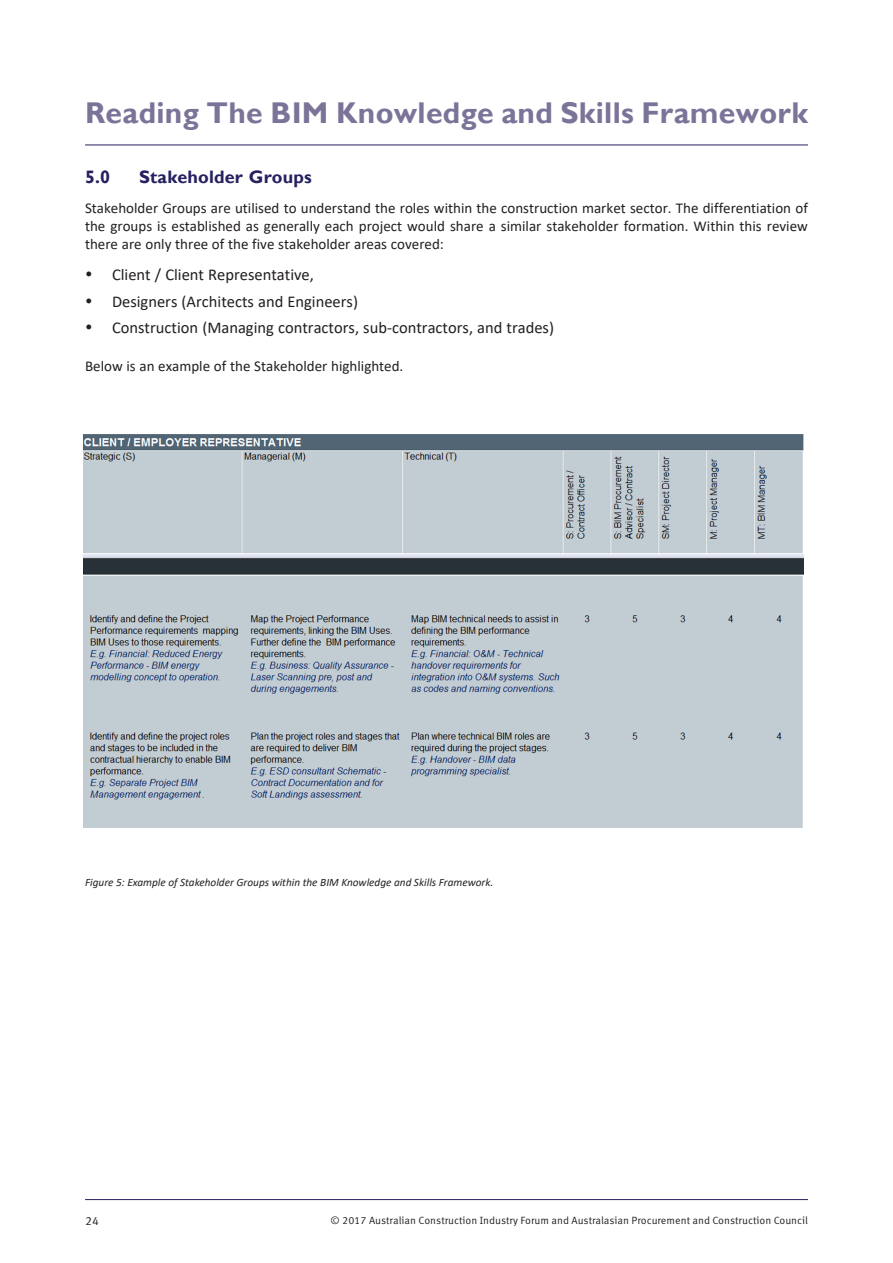
<style>
.page{position:relative;width:893px;height:1263px;background:#fff}
.page>*{position:absolute;margin:0;border:0;box-sizing:border-box;transform-origin:0 0}
.Heading_1{font:700 30px "Gill Sans";letter-spacing:.01em;color:#7c7399}
.Heading_2{font:700 18px "Gill Sans";letter-spacing:.01em;color:#252161}
.t1{font:16.5px "Calibri";color:#231f20}
.t2{font:15px/18px "Calibri";color:#231f20;text-align:justify}
.t3{font:12px "Meta Correspondence OT";color:#231f20}
.t4{font:italic 11.25px "Calibri";color:#231f20}
.t5{font:10.5px "Meta Correspondence OT";color:#231f20}
</style>
<div class="page">
<hr style="left:85px;top:1199px;width:723px;height:1px;background:#252161">
<hr style="left:85px;top:145px;width:723px;height:1px;background:#252161">
<img style="left:84px;top:434px;width:720px;height:394px">
<p class="Heading_1" style="left:85px;top:95px;width:724px">Reading The BIM Knowledge and Skills Framework</p>
<p class="Heading_2" style="left:85px;top:166px;width:27px">5.0</p>
<p class="Heading_2" style="left:139px;top:166px;width:174px">Stakeholder Groups</p>
<p class="t2" style="left:85px;top:199px;width:724px">Stakeholder Groups are utilised to understand the roles within the construction market sector. The differentiation of the groups is established as generally each project would share a similar stakeholder formation. Within this review there are only three of the five stakeholder areas covered:</p>
<p class="t1" style="left:112px;top:263px;width:203px">Client / Client Representative,</p>
<p class="t1" style="left:112px;top:290px;width:247px">Designers (Architects and Engineers)</p>
<p class="t1" style="left:112px;top:316px;width:444px">Construction (Managing contractors, sub-contractors, and trades)</p>
<p class="t2" style="left:85px;top:356px;width:320px">Below is an example of the Stakeholder highlighted.</p>
<p class="t4" style="left:85px;top:874px;width:410px">Figure 5: Example of Stakeholder Groups within the BIM Knowledge and Skills Framework.</p>
<p class="t3" style="left:85px;top:1214px;width:15px">24</p>
<p class="t5" style="left:331px;top:1214px;width:479px">© 2017 Australian Construction Industry Forum and Australasian Procurement and Construction Council</p>
</div>
